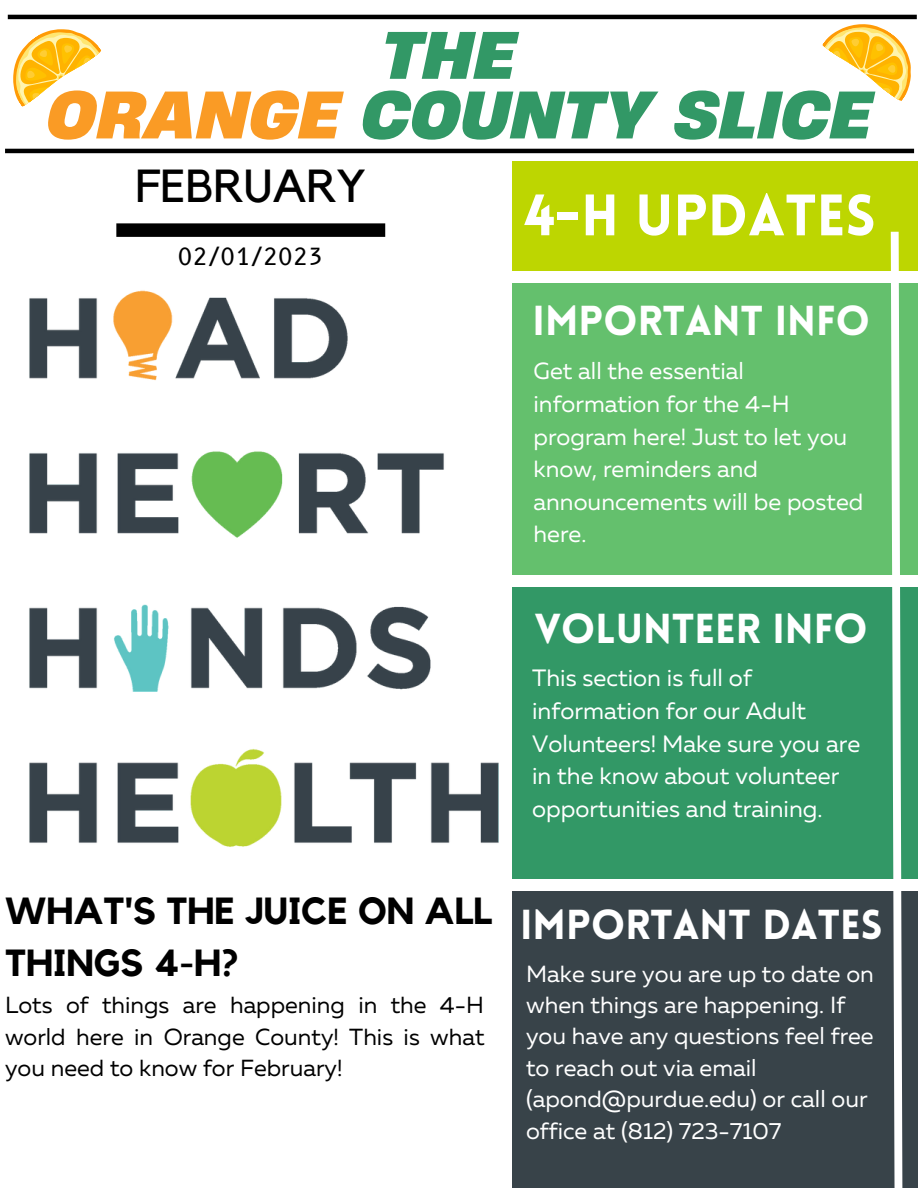
<style>
.page{position:relative;width:918px;height:1188px;background:#fff}
.page>*{position:absolute;margin:0;border:0;box-sizing:border-box;transform-origin:0 0}
.t1{font:italic 700 63px/59.7px "Heading Now 76";color:#329866;text-align:center}
.t2{font:900 57.15px "Lovelo";color:#fff}
.t3{font:46.2px "Kollektif";color:#000}
.t4{font:900 40.95px "Lovelo";color:#fff}
.t5{font:700 37.65px/51.8px "Kollektif";color:#000}
.t6{font:23.55px/32.8px "Muller";color:#fff}
.t7{font:23.4px/32.7px "Muller";color:#fff}
.t8{font:23.25px/31.5px "Muller";color:#000;text-align:justify}
.t9{font:23.1px "B612";color:#000}
.s1{color:#fa9b25}
</style>
<div class="page">
<div style="left:512px;top:161px;width:406px;height:109px;background:#bdd601"></div>
<div style="left:512px;top:283px;width:406px;height:291px;background:#64c06d"></div>
<div style="left:512px;top:587px;width:406px;height:292px;background:#329866"></div>
<div style="left:512px;top:892px;width:406px;height:296px;background:#384349"></div>
<div style="left:116px;top:223px;width:269px;height:14px;background:#000"></div>
<svg style="left:887px;top:231px;width:20px;height:957px"></svg>
<hr style="left:8px;top:15px;width:909px;height:4px;background:#000">
<hr style="left:5px;top:149px;width:909px;height:4px;background:#000">
<svg style="left:7px;top:14px;width:96px;height:93px"></svg>
<svg style="left:821px;top:14px;width:96px;height:87px"></svg>
<img style="left:29px;top:290px;width:555px;height:557px">
<h1 class="t1" style="left:46px;top:24px;width:827px">THE<br><span class="s1">ORANGE</span> COUNTY SLICE</h1>
<h3 class="t3" style="left:135px;top:165px;width:232px">FEBRUARY</h3>
<h2 class="t2" style="left:524px;top:192px;width:353px">4-H UPDATES</h2>
<p class="t9" style="left:178px;top:243px;width:147px">02/01/2023</p>
<h3 class="t5" style="left:5px;top:886px;width:489px">WHAT'S THE JUICE ON ALL<br>THINGS 4-H?</h3>
<p class="t8" style="left:5px;top:991px;width:481px">Lots of things are happening in the 4-H world here in Orange County! This is what you need to know for February!</p>
<h3 class="t4" style="left:533px;top:304px;width:339px">IMPORTANT INFO</h3>
<p class="t7" style="left:534px;top:357px;width:331px">Get all the essential information for the 4-H program here! Just to let you know, reminders and announcements will be posted here.</p>
<h3 class="t4" style="left:535px;top:612px;width:335px">VOLUNTEER INFO</h3>
<p class="t6" style="left:532px;top:663px;width:330px">This section is full of information for our Adult<br>Volunteers! Make sure you are in the know about volunteer opportunities and training.</p>
<h3 class="t4" style="left:520px;top:908px;width:364px">IMPORTANT DATES</h3>
<p class="t7" style="left:526px;top:960px;width:349px;line-height:31.3px">Make sure you are up to date on when things are happening. If you have any questions feel free to reach out via email (apond@purdue.edu) or call our office at (812) 723-7107</p>
</div>
